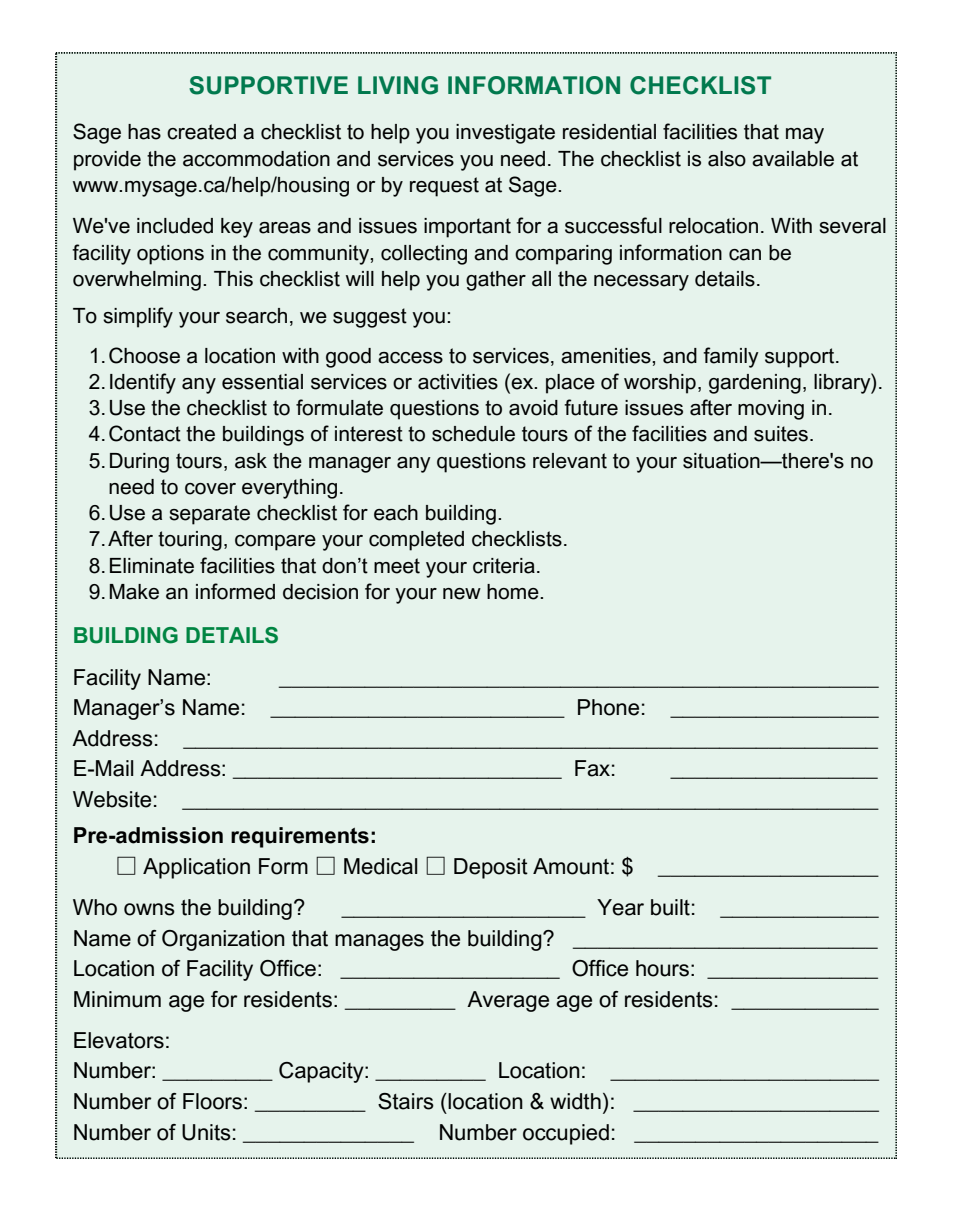
<style>
.page{position:relative;width:953px;height:1211px;background:#fff}
.page>*{position:absolute;margin:0;border:0;box-sizing:border-box;transform-origin:0 0}
.t1{font:700 24.5px "Arial MT Pro";letter-spacing:.01em;color:#01794e}
.t2{font:22.05px/30.4px "Arial MT Pro";color:#000;text-align:right}
.t3{font:700 22.05px "Arial MT Pro";color:#000}
.t4{font:700 22.05px "Arial MT Pro";color:#008542}
.t5{font:21px/26.2px "Arial MT Pro";color:#000}
.s1{font-family:"Noto Sans CJ Ksc"}
</style>
<div class="page">
<div style="left:56px;top:52px;width:841px;height:1106px;background:#e6f3ec"></div>
<p class="t1" style="left:189px;top:76px;width:584px">SUPPORTIVE LIVING INFORMATION CHECKLIST</p>
<p class="t5" style="left:73px;top:121px;width:787px">Sage has created a checklist to help you investigate residential facilities that may provide the accommodation and services you need. The checklist is also available at www.mysage.ca/help/housing or by request at Sage.</p>
<p class="t5" style="left:73px;top:215px;width:815px">We've included key areas and issues important for a successful relocation. With several</p>
<p class="t5" style="left:73px;top:242px;width:720px">facility options in the community, collecting and comparing information can be overwhelming. This checklist will help you gather all the necessary details.</p>
<p class="t5" style="left:73px;top:305px;width:381px">To simplify your search, we suggest you:</p>
<p class="t5" style="left:89px;top:344px;width:753px">1.Choose a location with good access to services, amenities, and family support.</p>
<p class="t5" style="left:89px;top:371px;width:796px">2.Identify any essential services or activities (ex. place of worship, gardening, library).</p>
<p class="t5" style="left:89px;top:397px;width:746px">3.Use the checklist to formulate questions to avoid future issues after moving in.</p>
<p class="t5" style="left:89px;top:423px;width:727px">4.Contact the buildings of interest to schedule tours of the facilities and suites.</p>
<p class="t5" style="left:108px;top:449px;width:766px;text-indent:-20px">5.During tours, ask the manager any questions relevant to your situation—there's no need to cover everything.</p>
<p class="t5" style="left:89px;top:502px;width:416px">6.Use a separate checklist for each building.</p>
<p class="t5" style="left:89px;top:528px;width:481px">7.After touring, compare your completed checklists.</p>
<p class="t5" style="left:89px;top:554px;width:454px">8.Eliminate facilities that don’t meet your criteria.</p>
<p class="t5" style="left:89px;top:581px;width:458px">9.Make an informed decision for your new home.</p>
<h1 class="t4" style="left:73px;top:627px;width:208px">BUILDING DETAILS</h1>
<p class="t2" style="left:73px;top:664px;width:141px">Facility Name:</p>
<p class="t2" style="left:279px;top:664px;width:601px">_________________________________________________</p>
<p class="t2" style="left:73px;top:694px;width:807px">Manager’s Name: ________________________ Phone: _________________</p>
<p class="t2" style="left:73px;top:725px;width:807px">Address: _________________________________________________________</p>
<p class="t2" style="left:73px;top:755px;width:545px">E-Mail Address: ___________________________ Fax:</p>
<p class="t2" style="left:671px;top:755px;width:208px">_________________</p>
<p class="t2" style="left:73px;top:786px;width:807px">Website: _________________________________________________________</p>
<p class="t3" style="left:73px;top:826px;width:306px">Pre-admission requirements:</p>
<p class="t2" style="left:116px;top:853px;width:764px"><span class="s1">□</span> Application Form <span class="s1">□</span> Medical <span class="s1">□</span> Deposit Amount: $ __________________</p>
<p class="t2" style="left:73px;top:894px;width:234px">Who owns the building?</p>
<p class="t2" style="left:73px;top:894px;width:808px">____________________ Year built: _____________<br>Name of Organization that manages the building? _________________________</p>
<p class="t2" style="left:73px;top:955px;width:807px">Location of Facility Office: __________________ Office hours: ______________</p>
<p class="t2" style="left:73px;top:986px;width:808px">Minimum age for residents: _________ Average age of residents: ____________</p>
<p class="t2" style="left:73px;top:1027px;width:99px">Elevators:</p>
<p class="t2" style="left:73px;top:1057px;width:808px">Number: _________ Capacity: _________ Location: ______________________</p>
<p class="t2" style="left:73px;top:1088px;width:808px">Number of Floors: _________ Stairs (location &amp; width): ____________________</p>
<h2 class="t2" style="left:73px;top:1118px;width:807px">Number of Units: ______________ Number occupied: ____________________</h2>
</div>
